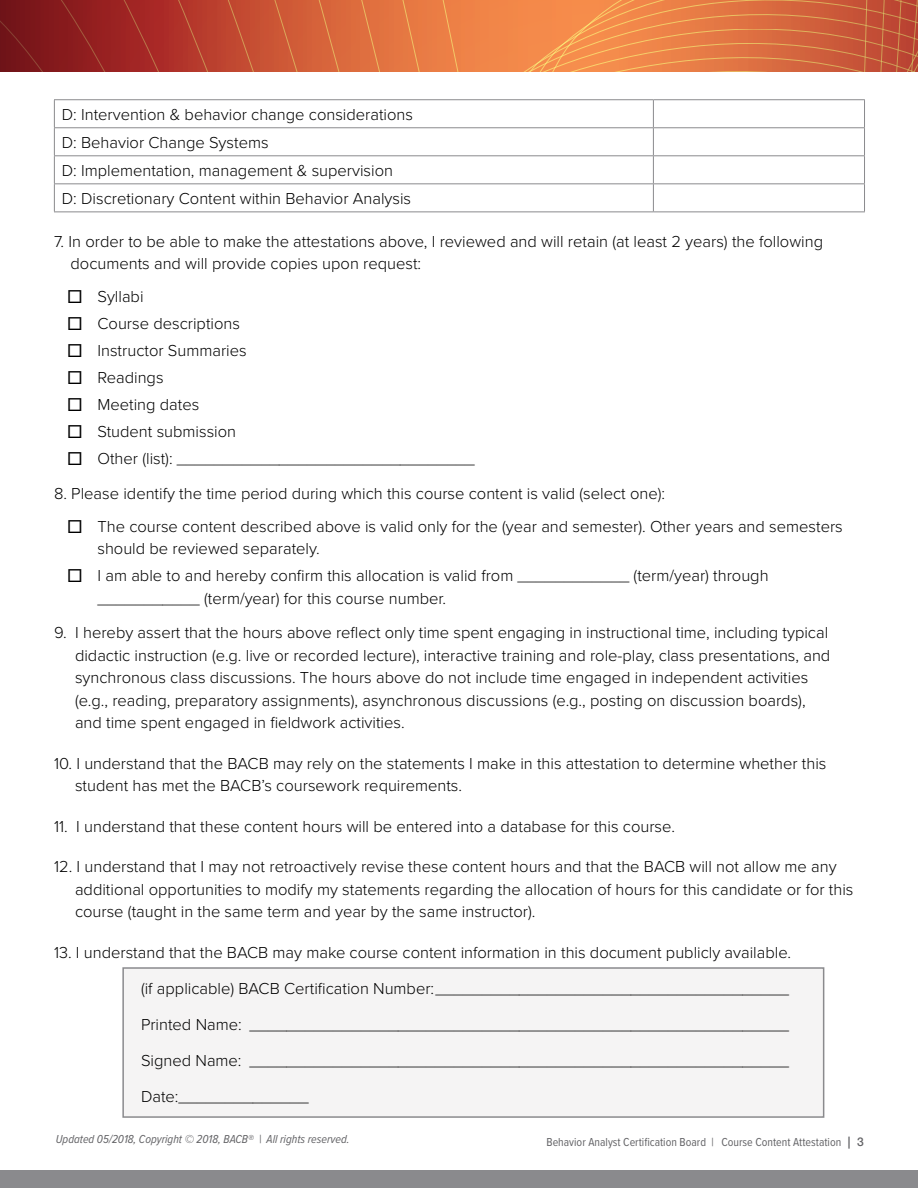
<style>
.page{position:relative;width:918px;height:1188px;background:#fff}
.page>*{position:absolute;margin:0;border:0;box-sizing:border-box;transform-origin:0 0}
.t1{font:300 16.5px/22.5px "Proxima Nova";color:#000}
.t2{font:12px "Proxima Nova Cond";color:#636366}
.t3{font:italic 12px "Proxima Nova Cond";color:#636366}
.s1{font-weight:500;font-size:22.5px}
.s2{font-family:"Helvetica Neue";font-weight:500}
</style>
<div class="page">
<svg style="left:0;top:0;width:918px;height:72px;background:#ce603a"></svg>
<div style="left:0;top:1171px;width:918px;height:17px;background:#8a8a8d"></div>
<div style="left:122px;top:967px;width:702px;height:151px;background:#f5f4f4;border:2px solid #8a8a8d"></div>
<svg style="left:54px;top:100px;width:1px;height:111px"></svg>
<svg style="left:653px;top:100px;width:1px;height:111px"></svg>
<svg style="left:864px;top:100px;width:1px;height:111px"></svg>
<hr style="left:54px;top:99px;width:599px;height:1px;background:#8a8a8d">
<hr style="left:54px;top:127px;width:599px;height:1px;background:#8a8a8d">
<hr style="left:54px;top:155px;width:599px;height:1px;background:#8a8a8d">
<hr style="left:54px;top:183px;width:599px;height:1px;background:#8a8a8d">
<hr style="left:54px;top:211px;width:599px;height:1px;background:#8a8a8d">
<hr style="left:653px;top:99px;width:212px;height:1px;background:#8a8a8d">
<hr style="left:653px;top:127px;width:212px;height:1px;background:#8a8a8d">
<hr style="left:653px;top:155px;width:212px;height:1px;background:#8a8a8d">
<hr style="left:653px;top:183px;width:212px;height:1px;background:#8a8a8d">
<hr style="left:653px;top:211px;width:212px;height:1px;background:#8a8a8d">
<p class="t1" style="left:62px;top:100px;width:353px;line-height:28px">D: Intervention &amp; behavior change considerations D: Behavior Change Systems<br>D: Implementation, management &amp; supervision<br>D: Discretionary Content within Behavior Analysis</p>
<p class="t1" style="left:71px;top:229px;width:754px;text-indent:-16px">7. In order to be able to make the attestations above, I reviewed and will retain (at least 2 years) the following documents and will provide copies upon request:</p>
<p class="t1" style="left:67px;top:282px;width:409px;line-height:27px"><span class="s1">☐</span> Syllabi<br><span class="s1">☐</span> Course descriptions<br><span class="s1">☐</span> Instructor Summaries<br><span class="s1">☐</span> Readings<br><span class="s1">☐</span> Meeting dates<br><span class="s1">☐</span> Student submission<br><span class="s1">☐</span> Other (list): ________________________________</p>
<p class="t1" style="left:67px;top:476px;width:777px;line-height:33px;text-indent:-13px">8. Please identify the time period during which this course content is valid (select one):<br><span class="s1">☐</span> The course content described above is valid only for the (year and semester). Other years and semesters</p>
<p class="t1" style="left:67px;top:534px;width:703px;line-height:27px;text-indent:30px">should be reviewed separately.<br><span class="s1">☐</span> I am able to and hereby confirm this allocation is valid from ____________ (term/year) through</p>
<p class="t1" style="left:98px;top:586px;width:350px">___________ (term/year) for this course number.</p>
<p class="t1" style="left:75px;top:621px;width:757px;text-indent:-21px">9. I hereby assert that the hours above reflect only time spent engaging in instructional time, including typical didactic instruction (e.g. live or recorded lecture), interactive training and role-play, class presentations, and synchronous class discussions. The hours above do not include time engaged in independent activities (e.g., reading, preparatory assignments), asynchronous discussions (e.g., posting on discussion boards), and time spent engaged in fieldwork activities.</p>
<p class="t1" style="left:75px;top:751px;width:753px;text-indent:-21px">10. I understand that the BACB may rely on the statements I make in this attestation to determine whether this student has met the BACB’s coursework requirements.</p>
<p class="t1" style="left:54px;top:814px;width:623px">11. I understand that these content hours will be entered into a database for this course.</p>
<p class="t1" style="left:75px;top:855px;width:780px;text-indent:-21px">12. I understand that I may not retroactively revise these content hours and that the BACB will not allow me any additional opportunities to modify my statements regarding the allocation of hours for this candidate or for this course (taught in the same term and year by the same instructor).</p>
<p class="t1" style="left:141px;top:933px;width:652px;line-height:36px;text-indent:-87px">13. I understand that the BACB may make course content information in this document publicly available. (if applicable) BACB Certification Number:______________________________________ Printed Name: __________________________________________________________ Signed Name: __________________________________________________________ Date:______________</p>
<p class="t3" style="left:56px;top:1131px;width:295px">Updated 05/2018, Copyright © 2018, BACB® | All rights reserved.</p>
<p class="t2" style="left:547px;top:1133px;width:319px">Behavior Analyst Certification Board | Course Content Attestation <span class="s2">| 3</span></p>
</div>
